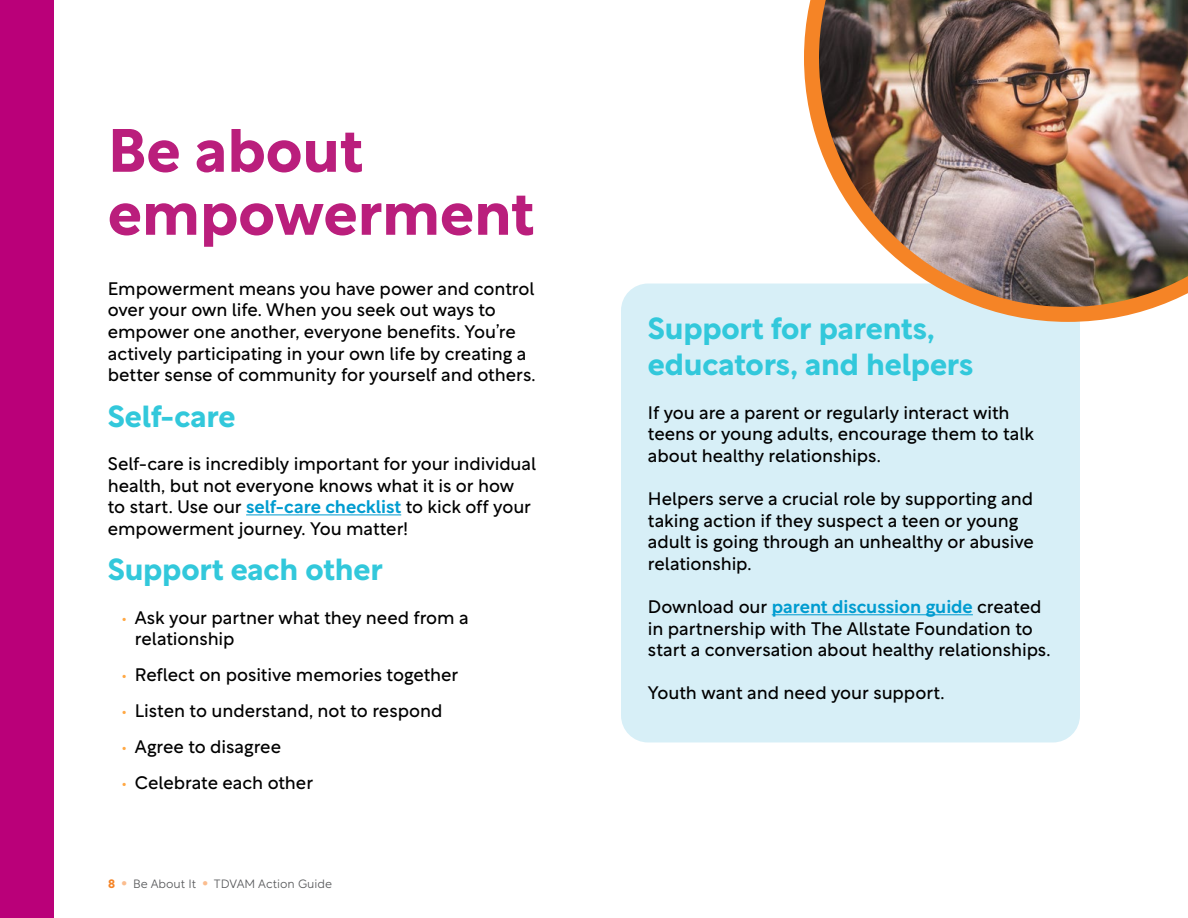
<style>
.page{position:relative;width:1188px;height:918px;background:#fff}
.page>*{position:absolute;margin:0;border:0;box-sizing:border-box;transform-origin:0 0}
.t1{font:700 60px/63px "Rotunda";color:#ba1e7c}
.t2{font:700 30px/36px "Rotunda";letter-spacing:-.005em;color:#32c8db}
.t3{font:18px/21.6px "Rotunda";letter-spacing:-.005em;color:#000}
.t4{font:300 12px "Rotunda";color:#58595b}
.s1{font-weight:500;color:#009cd0}
.s2{font-size:15px;color:#ffa843}
.s3{font-weight:700;color:#f58426}
.s4{color:#fbbd8f}
</style>
<div class="page">
<div style="left:621px;top:284px;width:459px;height:458px;background:#d7eff7;border-radius:27px"></div>
<hr style="left:246px;top:514px;width:155px;height:1px;background:#009cd0">
<hr style="left:772px;top:614px;width:201px;height:1px;background:#009cd0">
<div style="left:0;top:0;width:54px;height:918px;background:#ba0079"></div>
<img style="left:804px;top:0;width:384px;height:322px">
<h1 class="t1" style="left:108px;top:113px;width:427px">Be about empowerment</h1>
<p class="t3" style="left:108px;top:276px;width:429px">Empowerment means you have power and control over your own life. When you seek out ways to empower one another, everyone benefits. You’re actively participating in your own life by creating a better sense of community for yourself and others.</p>
<h2 class="t2" style="left:108px;top:395px;width:129px">Self-care</h2>
<p class="t3" style="left:108px;top:451px;width:430px">Self-care is incredibly important for your individual health, but not everyone knows what it is or how<br>to start. Use our <span class="s1">self-care checklist</span> to kick off your empowerment journey. You matter!</p>
<h2 class="t2" style="left:108px;top:549px;width:276px">Support each other</h2>
<p class="t3" style="left:135px;top:604px;width:335px;text-indent:-14px"><span class="s2">•</span> Ask your partner what they need from a relationship</p>
<p class="t3" style="left:121px;top:662px;width:339px"><span class="s2">•</span> Reflect on positive memories together</p>
<p class="t3" style="left:121px;top:698px;width:323px"><span class="s2">•</span> Listen to understand, not to respond</p>
<p class="t3" style="left:121px;top:734px;width:161px"><span class="s2">•</span> Agree to disagree</p>
<p class="t3" style="left:121px;top:770px;width:193px"><span class="s2">•</span> Celebrate each other</p>
<p class="t4" style="left:108px;top:874px;width:226px"><span class="s3">8</span> <span class="s4">●</span> Be About It <span class="s4">●</span> TDVAM Action Guide</p>
<h2 class="t2" style="left:648px;top:308px;width:327px">Support for parents, educators, and helpers</h2>
<p class="t3" style="left:648px;top:400px;width:388px">If you are a parent or regularly interact with teens or young adults, encourage them to talk about healthy relationships.</p>
<p class="t3" style="left:648px;top:486px;width:388px">Helpers serve a crucial role by supporting and taking action if they suspect a teen or young adult is going through an unhealthy or abusive relationship.</p>
<p class="t3" style="left:648px;top:594px;width:404px">Download our <span class="s1">parent discussion guide</span> created in partnership with The Allstate Foundation to start a conversation about healthy relationships.</p>
<p class="t3" style="left:648px;top:680px;width:298px">Youth want and need your support.</p>
</div>
